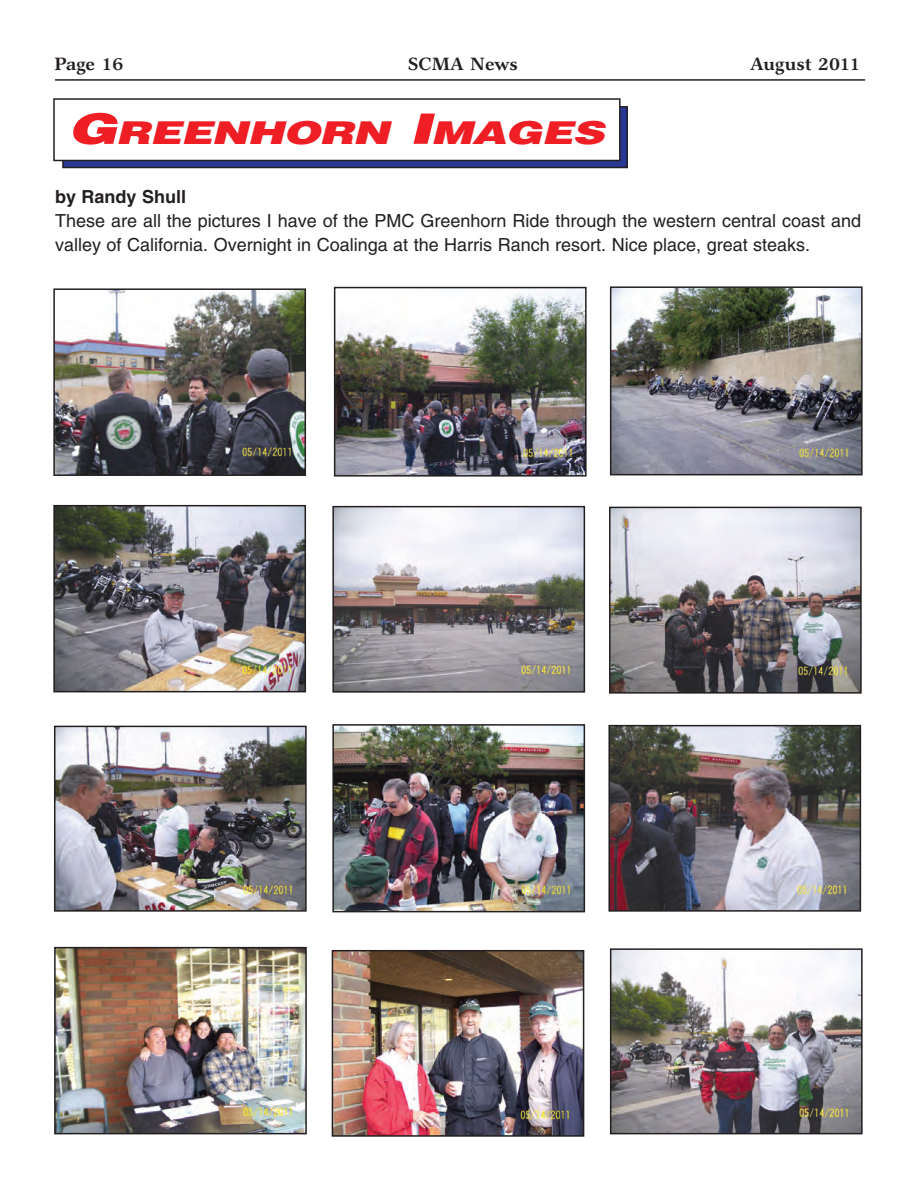
<style>
.page{position:relative;width:918px;height:1188px;background:#fff}
.page>*{position:absolute;margin:0;border:0;box-sizing:border-box;transform-origin:0 0}
.t1{font:italic 900 31.5px "Helvetica";color:#ee1e24;scale:1.41 1}
.t2{font:18px/24px "Helvetica";color:#231f20}
.t3{font:700 18px "Garth Graphic";color:#231f20}
.t4{font:700 18px "Helvetica";color:#231f20}
.s1{font-size:42px}
</style>
<div class="page">
<hr style="left:55px;top:79px;width:810px;height:2px;background:#231f20">
<img style="left:56px;top:291px;width:247px;height:182px">
<div style="left:53px;top:288px;width:253px;height:188px;border:2px solid #231f20"></div>
<img style="left:337px;top:290px;width:247px;height:184px">
<div style="left:334px;top:287px;width:253px;height:190px;border:2px solid #231f20"></div>
<img style="left:613px;top:289px;width:247px;height:183px">
<div style="left:610px;top:286px;width:253px;height:189px;border:2px solid #231f20"></div>
<img style="left:335px;top:509px;width:247px;height:181px">
<div style="left:332px;top:506px;width:253px;height:187px;border:2px solid #231f20"></div>
<img style="left:56px;top:508px;width:247px;height:181px">
<div style="left:53px;top:505px;width:253px;height:187px;border:2px solid #231f20"></div>
<img style="left:612px;top:510px;width:247px;height:181px">
<div style="left:609px;top:507px;width:253px;height:187px;border:2px solid #231f20"></div>
<img style="left:335px;top:727px;width:247px;height:182px">
<div style="left:332px;top:724px;width:253px;height:188px;border:2px solid #231f20"></div>
<img style="left:611px;top:728px;width:247px;height:181px">
<div style="left:608px;top:725px;width:253px;height:187px;border:2px solid #231f20"></div>
<img style="left:57px;top:729px;width:247px;height:180px">
<div style="left:54px;top:726px;width:253px;height:186px;border:2px solid #231f20"></div>
<img style="left:57px;top:950px;width:247px;height:181px">
<div style="left:54px;top:947px;width:253px;height:187px;border:2px solid #231f20"></div>
<img style="left:335px;top:953px;width:246px;height:181px">
<div style="left:332px;top:950px;width:252px;height:187px;border:2px solid #231f20"></div>
<img style="left:613px;top:951px;width:247px;height:180px">
<div style="left:610px;top:948px;width:253px;height:186px;border:2px solid #231f20"></div>
<svg style="left:64px;top:108px;width:562px;height:58px;background:#28358f"></svg>
<div style="left:62px;top:106px;width:566px;height:62px;border:1px solid #231f20"></div>
<div style="left:54px;top:99px;width:566px;height:61px;background:#fff"></div>
<div style="left:53px;top:98px;width:568px;height:63px;border:1px solid #231f20"></div>
<p class="t3" style="left:54px;top:57px;width:71px">Page 16</p>
<p class="t3" style="left:408px;top:57px;width:111px">SCMA News</p>
<p class="t3" style="left:750px;top:57px;width:112px">August 2011</p>
<h1 class="t1" style="left:68px;top:121px;width:387px"><span class="s1">G</span>REENHORN <span class="s1">I</span>MAGES</h1>
<p class="t4" style="left:55px;top:191px;width:133px">by Randy Shull</p>
<p class="t2" style="left:55px;top:211px;width:807px">These are all the pictures I have of the PMC Greenhorn Ride through the western central coast and valley of California. Overnight in Coalinga at the Harris Ranch resort. Nice place, great steaks.</p>
</div>
